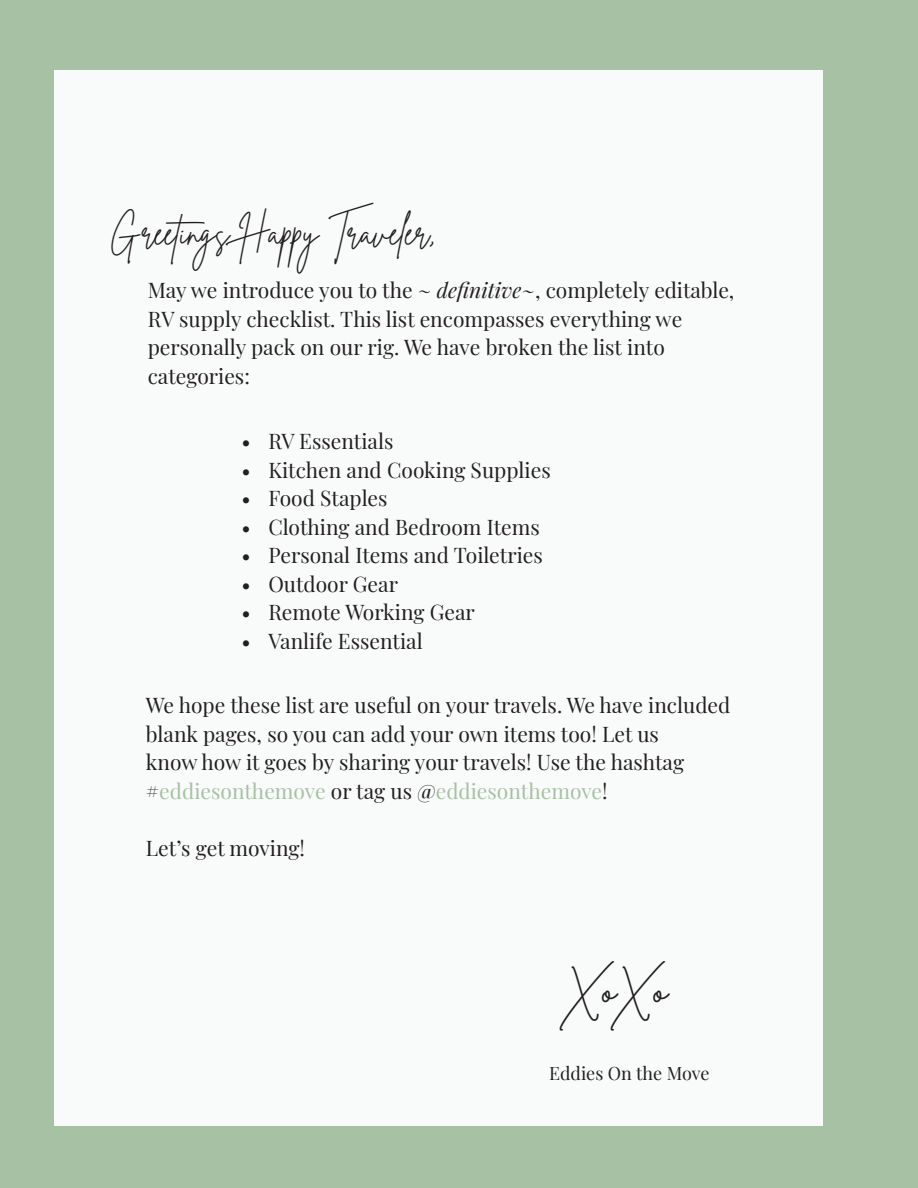
<style>
.page{position:relative;width:918px;height:1188px;background:#a7c1a4}
.page>*{position:absolute;margin:0;border:0;box-sizing:border-box;transform-origin:0 0}
.t1{font:43.5px "Brittany Signature";color:#231f20}
.t2{font:34.5px "Brittany Signature";color:#231f20}
.t3{font:21px/28.5px "Playfair Display";color:#231f20}
.t4{font:18px "Playfair Display";color:#231f20}
.s1{font-style:italic}
.s2{color:#a7c1a4}
</style>
<div class="page">
<div style="left:54px;top:70px;width:769px;height:1056px;background:#f9fafa"></div>
<p class="t2" style="left:110px;top:211px;width:327px">Greetings Happy Traveler,</p>
<p class="t3" style="left:148px;top:275px;width:588px">May we introduce you to the ~ <span class="s1">definitive~</span>, completely editable, RV supply checklist. This list encompasses everything we personally pack on our rig. We have broken the list into categories:</p>
<p class="t3" style="left:241px;top:425px;width:154px">• RV Essentials</p>
<p class="t3" style="left:241px;top:454px;width:311px">• Kitchen and Cooking Supplies</p>
<p class="t3" style="left:241px;top:482px;width:148px">• Food Staples</p>
<p class="t3" style="left:241px;top:511px;width:300px">• Clothing and Bedroom Items</p>
<p class="t3" style="left:241px;top:539px;width:303px">• Personal Items and Toiletries</p>
<p class="t3" style="left:241px;top:568px;width:158px">• Outdoor Gear</p>
<p class="t3" style="left:241px;top:596px;width:235px">• Remote Working Gear</p>
<p class="t3" style="left:241px;top:625px;width:183px">• Vanlife Essential</p>
<p class="t3" style="left:146px;top:689px;width:586px">We hope these list are useful on your travels. We have included blank pages, so you can add your own items too! Let us<br>know how it goes by sharing your travels! Use the hashtag #<span class="s2">eddiesonthemove</span> or tag us @<span class="s2">eddiesonthemove</span>!</p>
<p class="t3" style="left:146px;top:832px;width:161px">Let’s get moving!</p>
<p class="t1" style="left:565px;top:962px;width:104px">XoXo</p>
<p class="t4" style="left:549px;top:1059px;width:162px">Eddies On the Move</p>
</div>
